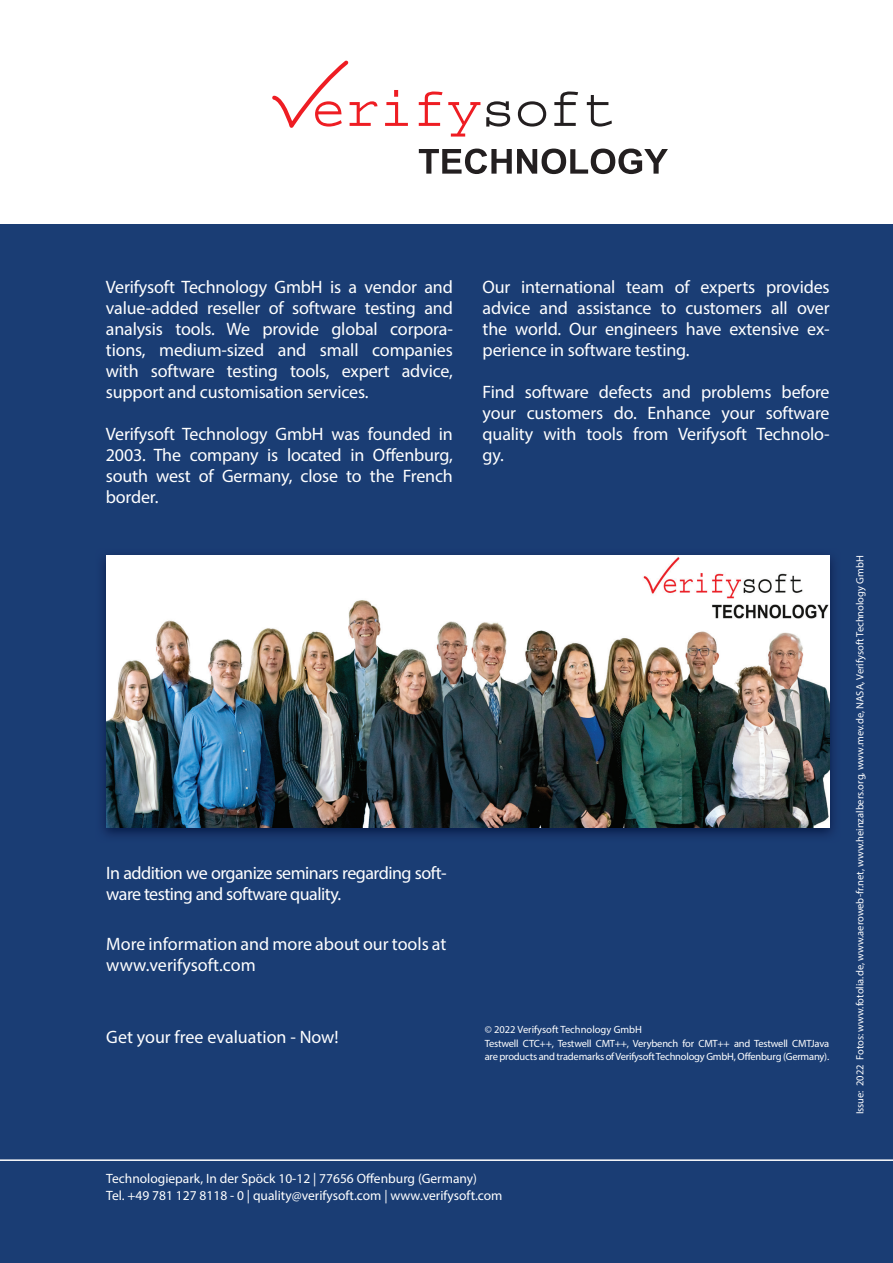
<style>
.page{position:relative;width:893px;height:1263px;background:#fff}
.page>*{position:absolute;margin:0;border:0;box-sizing:border-box;transform-origin:0 0}
.t1{font:18px/21px "Myriad Pro";letter-spacing:-.01em;color:#fff;text-align:justify}
.t2{font:18px/21px "Myriad Pro";letter-spacing:-.03em;color:#fff}
.t3{font:13.5px/16.5px "Myriad Pro";color:#fff}
.t4{font:10.5px/13.5px "Myriad Pro";letter-spacing:-.01em;color:#fff}
</style>
<div class="page">
<div style="left:0;top:224px;width:893px;height:1039px;background:#1a3d74"></div>
<hr style="left:0;top:1159px;width:893px;height:2px;background:#fff">
<svg style="left:385px;top:90px;width:23px;height:36px"></svg>
<svg style="left:419px;top:92px;width:61px;height:45px"></svg>
<svg style="left:486px;top:101px;width:24px;height:26px"></svg>
<svg style="left:518px;top:101px;width:28px;height:26px"></svg>
<svg style="left:554px;top:92px;width:24px;height:34px"></svg>
<svg style="left:587px;top:95px;width:25px;height:32px"></svg>
<svg style="left:419px;top:149px;width:249px;height:25px"></svg>
<svg style="left:272px;top:61px;width:105px;height:67px"></svg>
<img style="left:102px;top:555px;width:732px;height:281px">
<img style="left:106px;top:556px;width:723px;height:272px">
<p class="t1" style="left:106px;top:276px;width:348px">Verifysoft Technology GmbH is a vendor and value-added reseller of software testing and analysis tools. We provide global corpora&shy;tions, medium-sized and small companies with software testing tools, expert advice, support and customisation services.</p>
<p class="t1" style="left:106px;top:423px;width:348px">Verifysoft Technology GmbH was founded in 2003. The company is located in Offenburg, south west of Germany, close to the French border.</p>
<p class="t1" style="left:483px;top:276px;width:348px">Our international team of experts provides advice and assistance to customers all over the world. Our engineers have extensive ex&shy;perience in software testing.</p>
<p class="t1" style="left:483px;top:381px;width:348px">Find software defects and problems before your customers do. Enhance your software quality with tools from Verifysoft Technolo&shy;gy.</p>
<p class="t2" style="left:106px;top:862px;width:342px">In addition we organize seminars regarding soft&shy;ware testing and software quality.</p>
<p class="t1" style="left:106px;top:933px;width:342px">More information and more about our tools at www.verifysoft.com</p>
<p class="t1" style="left:106px;top:1026px;width:234px">Get your free evaluation - Now!</p>
<p class="t4" style="left:485px;top:1023px;width:346px">© 2022 Verifysoft Technology GmbH<br>Testwell CTC++, Testwell CMT++, Verybench for CMT++ and Testwell CMTJava are products and trademarks of Verifysoft Technology GmbH, Offenburg (Germany).</p>
<p class="t3" style="left:106px;top:1170px;width:398px">Technologiepark, In der Spöck 10-12 | 77656 Offenburg (Germany)<br>Tel. +49 781 127 8118 - 0 | quality@verifysoft.com | www.verifysoft.com</p>
<p class="t4" style="left:853px;top:1114px;width:560px;rotate:-90deg">Issue: 2022 Fotos: www.fotolia.de, www.aeroweb-fr.net, www.heinzalbers.org, www.mev.de, NASA, Verifysoft Technology GmbH</p>
</div>
